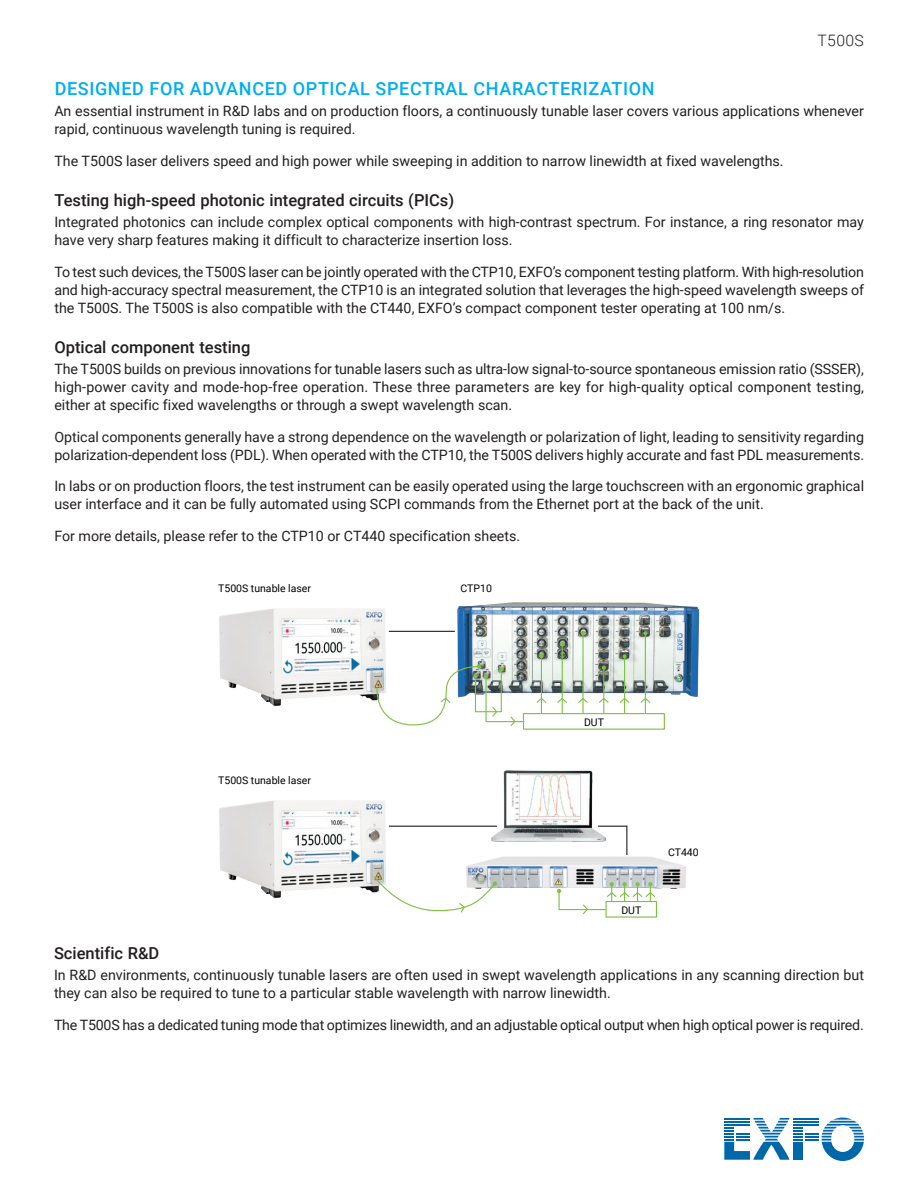
<style>
.page{position:relative;width:918px;height:1188px;background:#fff}
.page>*{position:absolute;margin:0;border:0;box-sizing:border-box;transform-origin:0 0}
.t1{font:500 18px "Roboto";letter-spacing:.035em;color:#00aeef}
.t2{font:500 16.5px "Roboto";color:#231f20}
.t3{font:300 15.75px "Roboto";letter-spacing:.025em;color:#231f20}
.t4{font:14.25px/18px "Roboto";color:#231f20}
.t5{font:10.5px "Roboto";color:#000101}
</style>
<div class="page">
<svg style="left:724px;top:1118px;width:140px;height:43px"></svg>
<hr style="left:724px;top:1124px;width:26px;height:2px;background:#0068a9">
<img style="left:219px;top:608px;width:180px;height:98px">
<hr style="left:389px;top:631px;width:65px;height:1px;background:#231f20">
<img style="left:444px;top:602px;width:256px;height:127px">
<svg style="left:376px;top:664px;width:149px;height:63px"></svg>
<div style="left:523px;top:713px;width:142px;height:17px;border:1px solid #7bc142"></div>
<svg style="left:536px;top:697px;width:11px;height:7px"></svg>
<hr style="left:541px;top:655px;width:1px;height:58px;background:#7bc142">
<svg style="left:539px;top:653px;width:5px;height:5px"></svg>
<svg style="left:556px;top:697px;width:12px;height:7px"></svg>
<hr style="left:562px;top:644px;width:1px;height:69px;background:#7bc142">
<svg style="left:560px;top:642px;width:4px;height:4px"></svg>
<svg style="left:577px;top:697px;width:12px;height:7px"></svg>
<hr style="left:582px;top:633px;width:2px;height:80px;background:#7bc142">
<svg style="left:581px;top:631px;width:4px;height:4px"></svg>
<svg style="left:598px;top:697px;width:12px;height:7px"></svg>
<hr style="left:603px;top:668px;width:1px;height:45px;background:#7bc142">
<svg style="left:602px;top:666px;width:4px;height:4px"></svg>
<svg style="left:619px;top:697px;width:11px;height:7px"></svg>
<hr style="left:624px;top:656px;width:1px;height:57px;background:#7bc142">
<svg style="left:622px;top:654px;width:5px;height:5px"></svg>
<svg style="left:639px;top:697px;width:12px;height:7px"></svg>
<hr style="left:645px;top:633px;width:1px;height:80px;background:#7bc142">
<svg style="left:643px;top:631px;width:4px;height:4px"></svg>
<img style="left:219px;top:800px;width:180px;height:98px">
<svg style="left:609px;top:825px;width:19px;height:19px"></svg>
<hr style="left:389px;top:826px;width:107px;height:1px;background:#231f20">
<img style="left:466px;top:844px;width:220px;height:45px">
<svg style="left:373px;top:876px;width:124px;height:37px"></svg>
<svg style="left:557px;top:882px;width:99px;height:33px"></svg>
<img style="left:490px;top:770px;width:119px;height:77px">
<p class="t3" style="left:818px;top:30px;width:48px">T500S</p>
<p class="t1" style="left:55px;top:75px;width:602px">DESIGNED FOR ADVANCED OPTICAL SPECTRAL CHARACTERIZATION</p>
<p class="t4" style="left:54px;top:101px;width:811px">An essential instrument in R&amp;D labs and on production floors, a continuously tunable laser covers various applications whenever rapid, continuous wavelength tuning is required.</p>
<p class="t4" style="left:54px;top:151px;width:731px">The T500S laser delivers speed and high power while sweeping in addition to narrow linewidth at fixed wavelengths.</p>
<p class="t2" style="left:54px;top:188px;width:401px">Testing high-speed photonic integrated circuits (PICs)</p>
<p class="t4" style="left:54px;top:212px;width:811px">Integrated photonics can include complex optical components with high-contrast spectrum. For instance, a ring resonator may have very sharp features making it difficult to characterize insertion loss.</p>
<p class="t4" style="left:54px;top:262px;width:811px;text-align:justify">To test such devices, the T500S laser can be jointly operated with the CTP10, EXFO’s component testing platform. With high‑resolution and high-accuracy spectral measurement, the CTP10 is an integrated solution that leverages the high-speed wavelength sweeps of the T500S. The T500S is also compatible with the CT440, EXFO’s compact component tester operating at 100 nm/s.</p>
<p class="t2" style="left:54px;top:335px;width:198px">Optical component testing</p>
<p class="t4" style="left:54px;top:360px;width:811px;text-align:justify">The T500S builds on previous innovations for tunable lasers such as ultra-low signal-to-source spontaneous emission ratio (SSSER), high‑power cavity and mode-hop-free operation. These three parameters are key for high-quality optical component testing, either at specific fixed wavelengths or through a swept wavelength scan.</p>
<p class="t4" style="left:54px;top:427px;width:811px">Optical components generally have a strong dependence on the wavelength or polarization of light, leading to sensitivity regarding polarization-dependent loss (PDL). When operated with the CTP10, the T500S delivers highly accurate and fast PDL measurements.</p>
<p class="t4" style="left:54px;top:477px;width:811px">In labs or on production floors, the test instrument can be easily operated using the large touchscreen with an ergonomic graphical user interface and it can be fully automated using SCPI commands from the Ethernet port at the back of the unit.</p>
<p class="t4" style="left:54px;top:526px;width:467px">For more details, please refer to the CTP10 or CT440 specification sheets.</p>
<p class="t5" style="left:218px;top:402px;width:94px">T500S tunable laser</p>
<p class="t5" style="left:668px;top:474px;width:32px">CT440</p>
<p class="t5" style="left:218px;top:581px;width:94px">T500S tunable laser</p>
<p class="t5" style="left:461px;top:581px;width:33px">CTP10</p>
<p class="t5" style="left:218px;top:773px;width:94px">T500S tunable laser</p>
<p class="t5" style="left:584px;top:715px;width:21px">DUT</p>
<p class="t5" style="left:621px;top:902px;width:21px">DUT</p>
<p class="t5" style="left:668px;top:844px;width:32px">CT440</p>
<p class="t2" style="left:54px;top:941px;width:107px">Scientific R&amp;D</p>
<p class="t4" style="left:54px;top:966px;width:811px">In R&amp;D environments, continuously tunable lasers are often used in swept wavelength applications in any scanning direction but they can also be required to tune to a particular stable wavelength with narrow linewidth.</p>
<p class="t4" style="left:54px;top:1015px;width:811px">The T500S has a dedicated tuning mode that optimizes linewidth, and an adjustable optical output when high optical power is required.</p>
</div>
